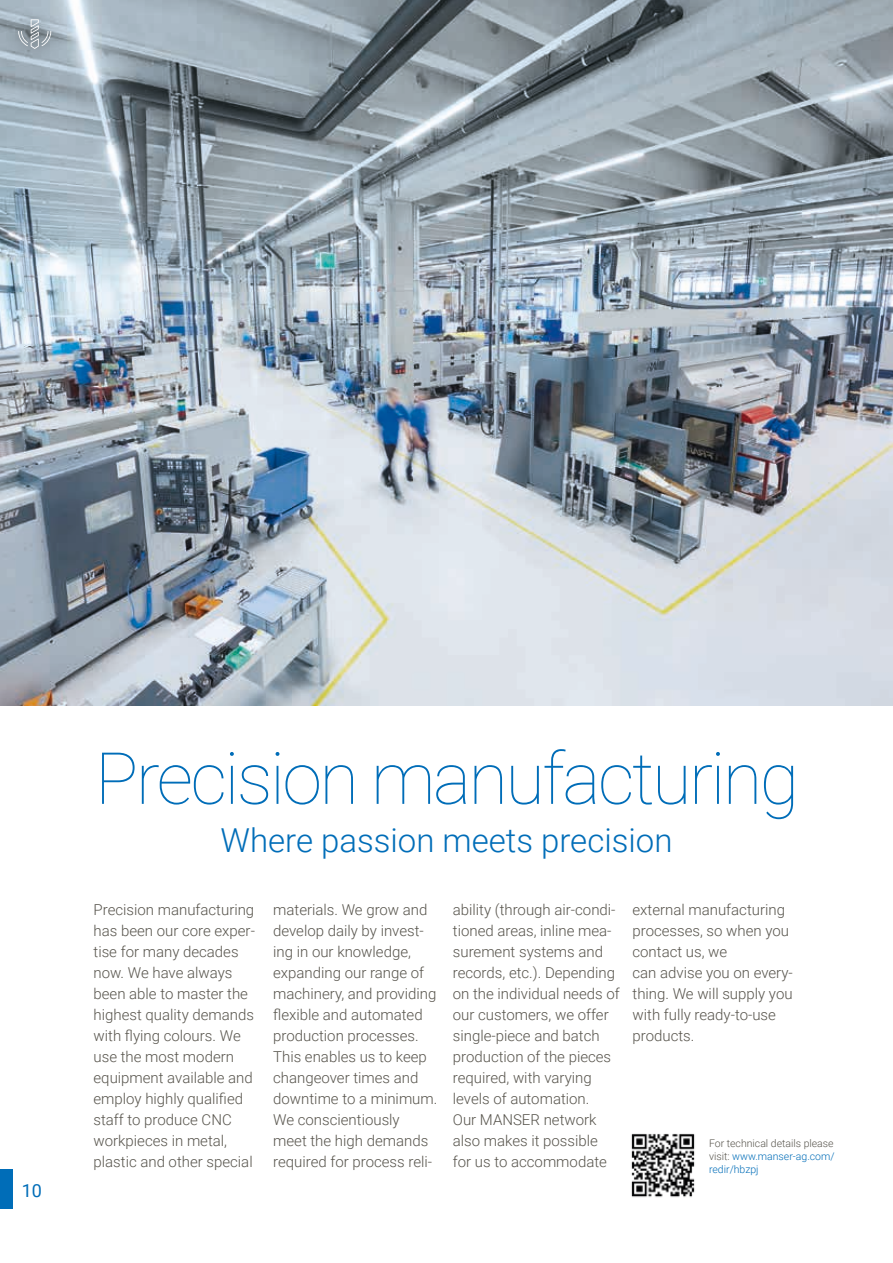
<style>
.page{position:relative;width:893px;height:1263px;background:#fff}
.page>*{position:absolute;margin:0;border:0;box-sizing:border-box;transform-origin:0 0}
.t1{font:100 72px "Roboto";letter-spacing:-.035em;color:#006db8}
.t2{font:300 33px "Roboto";color:#006db8}
.t3{font:18px "Roboto";color:#006db8}
.t4{font:300 15px/21px "Roboto";color:#57544c}
.t5{font:300 10.5px/12.6px "Roboto";color:#57544c;text-align:justify}
.s1{color:#006db8}
</style>
<div class="page">
<div style="left:0;top:1169px;width:13px;height:39px;background:#006db8"></div>
<img style="left:0;top:0;width:893px;height:706px">
<div style="left:5px;top:5px;width:60px;height:57px;background:#1d1d1b;opacity:.75"></div>
<svg style="left:18px;top:19px;width:33px;height:30px"></svg>
<img style="left:631px;top:1133px;width:64px;height:64px">
<p class="t3" style="left:22px;top:1177px;width:22px">10</p>
<h1 class="t1" style="left:95px;top:728px;width:706px">Precision manufacturing</h1>
<h2 class="t2" style="left:220px;top:817px;width:453px">Where passion meets precision</h2>
<p class="t4" style="left:94px;top:899px;width:163px">Precision manufacturing has been our core exper&shy;tise for many decades now. We have always been able to master the highest quality demands with flying colours. We use the most modern equipment available and employ highly qualified staff to produce CNC workpieces in metal, plastic and other special</p>
<p class="t4" style="left:273px;top:899px;width:166px">materials. We grow and develop daily by invest&shy;ing in our knowledge, expanding our range of machinery, and providing flexible and automated production processes.<br>This enables us to keep changeover times and downtime to a minimum.<br>We conscientiously<br>meet the high demands required for process reli-</p>
<p class="t4" style="left:453px;top:899px;width:168px">ability (through air-condi&shy;tioned areas, inline mea&shy;surement systems and records, etc.). Depending on the individual needs of our customers, we offer single-piece and batch production of the pieces required, with varying levels of automation.<br>Our MANSER network also makes it possible for us to accommodate</p>
<p class="t4" style="left:632px;top:899px;width:162px">external manufacturing processes, so when you contact us, we<br>can advise you on every&shy;thing. We will supply you with fully ready-to-use products.</p>
<p class="t5" style="left:709px;top:1137px;width:127px">For technical details please visit: <span class="s1">www.manser-ag.com/ redir/hbzpj</span></p>
</div>
